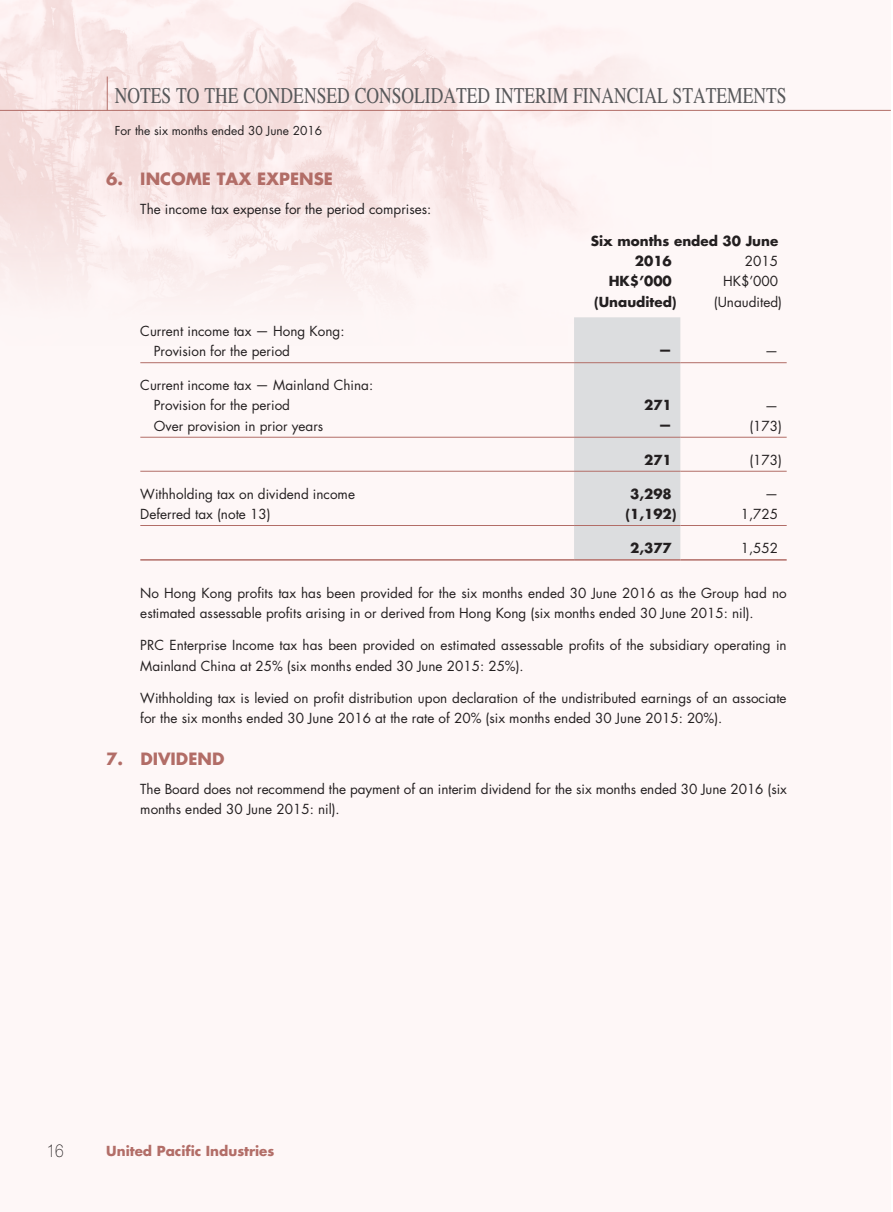
<style>
.page{position:relative;width:893px;height:1212px;background:#fff}
.page>*{position:absolute;margin:0;border:0;box-sizing:border-box;transform-origin:0 0}
.t1{font:22.5px "Times LT Std";color:#57585a;scale:.78 1}
.t2{font:100 18px "Helvetica Neue LT Std";color:#231f20;scale:.85 1}
._3__標題{font:700 16.5px "Futura Std";color:#b26d67}
._1__內文{font:13.5px/20.2px "Futura Std";color:#231f20}
._1__內文-2{font:700 13.5px "Futura Std";color:#231f20}
.t3{font:700 13.5px "Futura Std";color:#b26d67}
.t4{font:12px "Futura Std";color:#231f20}
</style>
<div class="page">
<div style="left:0;top:0;width:890px;height:1212px;background:#fef7f7"></div>
<img style="left:0;top:0;width:721px;height:347px">
<hr style="left:0;top:110px;width:891px;height:1px;background:#b26d67">
<hr style="left:107px;top:77px;width:1px;height:34px;background:#b26d67">
<div style="left:574px;top:317px;width:106px;height:242px;background:#dcdddf"></div>
<hr style="left:140px;top:362px;width:434px;height:1px;background:#b26d67">
<hr style="left:574px;top:362px;width:106px;height:1px;background:#b26d67">
<hr style="left:680px;top:362px;width:107px;height:1px;background:#b26d67">
<hr style="left:140px;top:437px;width:434px;height:1px;background:#b26d67">
<hr style="left:574px;top:437px;width:106px;height:1px;background:#b26d67">
<hr style="left:680px;top:437px;width:107px;height:1px;background:#b26d67">
<hr style="left:140px;top:471px;width:434px;height:1px;background:#b26d67">
<hr style="left:574px;top:471px;width:106px;height:1px;background:#b26d67">
<hr style="left:680px;top:471px;width:107px;height:1px;background:#b26d67">
<hr style="left:140px;top:525px;width:434px;height:1px;background:#b26d67">
<hr style="left:574px;top:525px;width:106px;height:1px;background:#b26d67">
<hr style="left:680px;top:525px;width:107px;height:1px;background:#b26d67">
<hr style="left:140px;top:559px;width:434px;height:2px;background:#b26d67">
<hr style="left:574px;top:559px;width:106px;height:2px;background:#b26d67">
<hr style="left:680px;top:559px;width:107px;height:2px;background:#b26d67">
<h1 class="t1" style="left:115px;top:83px;width:863px">NOTES TO THE CONDENSED CONSOLIDATED INTERIM FINANCIAL STATEMENTS</h1>
<p class="t4" style="left:115px;top:123px;width:209px">For the six months ended 30 June 2016</p>
<p class="_3__標題" style="left:106px;top:168px;width:228px">6. INCOME TAX EXPENSE</p>
<p class="_1__內文" style="left:140px;top:199px;width:293px">The income tax expense for the period comprises:</p>
<p class="_1__內文-2" style="left:591px;top:232px;width:189px">Six months ended 30 June</p>
<p class="_1__內文-2" style="left:635px;top:252px;width:39px">2016</p>
<p class="_1__內文" style="left:745px;top:251px;width:35px">2015</p>
<p class="_1__內文-2" style="left:609px;top:272px;width:65px">HK$’000</p>
<p class="_1__內文" style="left:723px;top:271px;width:57px">HK$’000</p>
<p class="_1__內文-2" style="left:594px;top:293px;width:84px">(Unaudited)</p>
<p class="_1__內文" style="left:714px;top:292px;width:70px">(Unaudited)</p>
<p class="_1__內文" style="left:140px;top:321px;width:206px">Current income tax — Hong Kong:</p>
<p class="_1__內文" style="left:154px;top:341px;width:138px">Provision for the period</p>
<p class="_1__內文-2" style="left:658px;top:341px;width:15px">—</p>
<p class="_1__內文" style="left:765px;top:340px;width:15px">—</p>
<p class="_1__內文" style="left:140px;top:375px;width:234px">Current income tax — Mainland China:</p>
<p class="_1__內文" style="left:154px;top:395px;width:138px">Provision for the period</p>
<p class="_1__內文-2" style="left:644px;top:396px;width:29px">271</p>
<p class="_1__內文" style="left:765px;top:395px;width:15px">—</p>
<p class="_1__內文" style="left:154px;top:416px;width:171px">Over provision in prior years</p>
<p class="_1__內文-2" style="left:658px;top:416px;width:15px">—</p>
<p class="_1__內文" style="left:749px;top:416px;width:34px">(173)</p>
<p class="_1__內文-2" style="left:644px;top:451px;width:29px">271</p>
<p class="_1__內文" style="left:749px;top:450px;width:34px">(173)</p>
<p class="_1__內文" style="left:140px;top:484px;width:216px">Withholding tax on dividend income</p>
<p class="_1__內文-2" style="left:630px;top:485px;width:43px">3,298</p>
<p class="_1__內文" style="left:765px;top:483px;width:15px">—</p>
<p class="_1__內文" style="left:140px;top:504px;width:132px">Deferred tax (note 13)</p>
<p class="_1__內文-2" style="left:625px;top:505px;width:53px">(1,192)</p>
<p class="_1__內文" style="left:741px;top:504px;width:39px">1,725</p>
<p class="_1__內文-2" style="left:630px;top:539px;width:43px">2,377</p>
<p class="_1__內文" style="left:741px;top:538px;width:39px">1,552</p>
<p class="_1__內文" style="left:140px;top:583px;width:648px">No Hong Kong profits tax has been provided for the six months ended 30 June 2016 as the Group had no estimated assessable profits arising in or derived from Hong Kong (six months ended 30 June 2015: nil).</p>
<p class="_1__內文" style="left:140px;top:635px;width:648px">PRC Enterprise Income tax has been provided on estimated assessable profits of the subsidiary operating in<br>Mainland China at 25% (six months ended 30 June 2015: 25%).</p>
<p class="_1__內文" style="left:140px;top:688px;width:648px">Withholding tax is levied on profit distribution upon declaration of the undistributed earnings of an associate for the six months ended 30 June 2016 at the rate of 20% (six months ended 30 June 2015: 20%).</p>
<p class="_3__標題" style="left:106px;top:748px;width:120px">7. DIVIDEND</p>
<p class="_1__內文" style="left:140px;top:779px;width:648px">The Board does not recommend the payment of an interim dividend for the six months ended 30 June 2016 (six months ended 30 June 2015: nil).</p>
<h2 class="t2" style="left:47px;top:1140px;width:22px">16</h2>
<p class="t3" style="left:106px;top:1142px;width:170px">United Pacific Industries</p>
</div>
